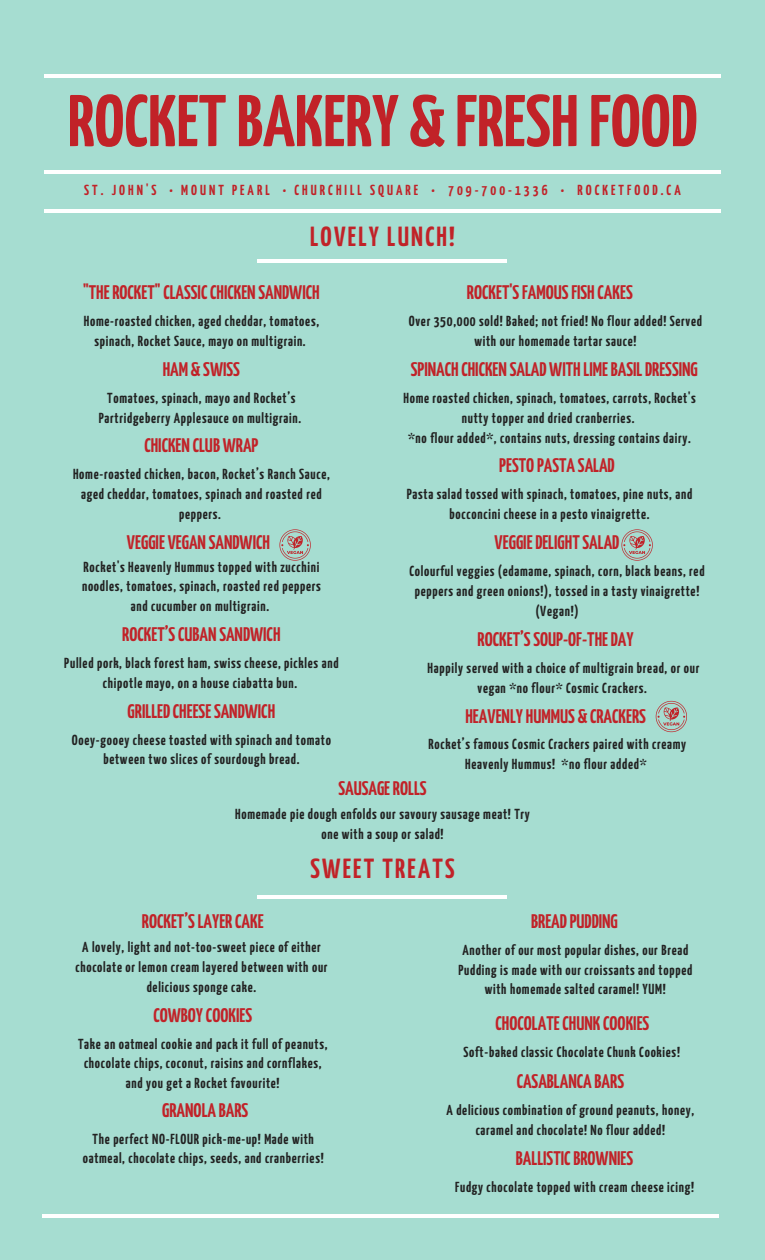
<style>
.page{position:relative;width:765px;height:1260px;background:#a6ddd1}
.page>*{position:absolute;margin:0;border:0;box-sizing:border-box;transform-origin:0 0}
.t1{font:700 73.12px "Yanone Kaffeesatz";color:#c12228}
.t2{font:700 27.62px "Yanone Kaffeesatz";letter-spacing:.08em;color:#c12228}
.t3{font:700 19.62px "Yanone Kaffeesatz";color:#c12228}
.t4{font:700 14.5px/20px "Yanone Kaffeesatz";letter-spacing:.05em;color:#222;text-align:center}
.t5{font:700 14.5px "Yanone Kaffeesatz";letter-spacing:.21em;color:#c12228}
</style>
<div class="page">
<hr style="left:44px;top:171px;width:677px;height:2px;background:#fff">
<hr style="left:44px;top:74px;width:677px;height:3px;background:#fff">
<hr style="left:44px;top:209px;width:677px;height:3px;background:#fff">
<svg style="left:279px;top:529px;width:32px;height:32px"></svg>
<hr style="left:42px;top:1214px;width:677px;height:3px;background:#fff">
<svg style="left:656px;top:701px;width:31px;height:31px"></svg>
<hr style="left:258px;top:260px;width:249px;height:3px;background:#fff">
<svg style="left:621px;top:529px;width:32px;height:32px"></svg>
<hr style="left:258px;top:896px;width:249px;height:3px;background:#fff">
<p class="t1" style="left:68px;top:92px;width:631px">ROCKETBAKERY &amp; FRESHFOOD</p>
<h1 class="t5" style="left:84px;top:184px;width:598px">ST. JOHN'S • MOUNT PEARL • CHURCHILL SQUARE • 709-700-1336 • ROCKETFOOD.CA</h1>
<p class="t2" style="left:310px;top:225px;width:146px">LOVELY LUNCH!</p>
<h4 class="t3" style="left:83px;top:285px;width:238px">"THEROCKET"CLASSICCHICKEN SANDWICH</h4>
<p class="t4" style="left:84px;top:312px;width:237px">Home-roasted chicken, aged cheddar, tomatoes, spinach, Rocket Sauce, mayo on multigrain.</p>
<p class="t3" style="left:467px;top:285px;width:167px">ROCKET'SFAMOUSFISHCAKES</p>
<h3 class="t4" style="left:409px;top:312px;width:295px">Over 350,000 sold! Baked; not fried! No flour added! Served with our homemade tartar sauce!</h3>
<h3 class="t3" style="left:163px;top:361px;width:79px">HAM &amp; SWISS</h3>
<p class="t4" style="left:99px;top:389px;width:204px">Tomatoes, spinach, mayo and Rocket’s<br>Partridgeberry Applesauce on multigrain.</p>
<h2 class="t3" style="left:144px;top:438px;width:116px">CHICKEN CLUBWRAP</h2>
<p class="t4" style="left:73px;top:465px;width:258px">Home-roasted chicken, bacon, Rocket’s Ranch Sauce, aged cheddar, tomatoes, spinach and roasted red peppers.</p>
<p class="t3" style="left:127px;top:534px;width:145px">VEGGIE VEGAN SANDWICH</p>
<p class="t4" style="left:82px;top:558px;width:240px">Rocket's Heavenly Hummus topped with zucchini noodles, tomatoes, spinach, roasted red peppers and cucumber on multigrain.</p>
<h3 class="t3" style="left:122px;top:627px;width:160px">ROCKET’SCUBAN SANDWICH</h3>
<p class="t4" style="left:64px;top:654px;width:276px">Pulled pork, black forest ham, swiss cheese, pickles and chipotle mayo, on a house ciabatta bun.</p>
<p class="t3" style="left:128px;top:703px;width:149px">GRILLEDCHEESESANDWICH</p>
<p class="t4" style="left:72px;top:731px;width:261px">Ooey-gooey cheese toasted with spinach and tomato between two slices of sourdough bread.</p>
<h3 class="t3" style="left:411px;top:361px;width:289px">SPINACHCHICKEN SALADWITHLIMEBASILDRESSING</h3>
<p class="t4" style="left:403px;top:389px;width:294px">Home roasted chicken, spinach, tomatoes, carrots, Rocket's nutty topper and dried cranberries.</p>
<h3 class="t4" style="left:408px;top:429px;width:284px">*no flour added*, contains nuts, dressing contains dairy.</h3>
<h3 class="t3" style="left:499px;top:458px;width:117px">PESTO PASTA SALAD</h3>
<p class="t4" style="left:407px;top:485px;width:287px">Pasta salad tossed with spinach, tomatoes, pine nuts, and bocconcini cheese in a pesto vinaigrette.</p>
<h3 class="t3" style="left:495px;top:534px;width:126px">VEGGIEDELIGHTSALAD</h3>
<p class="t4" style="left:409px;top:562px;width:297px">Colourful veggies (edamame, spinach, corn, black beans, red peppers and green onions!), tossed in a tasty vinaigrette! (Vegan!)</p>
<h3 class="t3" style="left:478px;top:632px;width:158px">ROCKET’SSOUP-OF-THEDAY</h3>
<p class="t4" style="left:428px;top:659px;width:273px">Happily served with a choice of multigrain bread, or our vegan *no flour* Cosmic Crackers.</p>
<p class="t3" style="left:465px;top:709px;width:182px">HEAVENLYHUMMUS &amp; CRACKERS</p>
<h3 class="t4" style="left:428px;top:735px;width:259px">Rocket’s famous Cosmic Crackers paired with creamy<br>Heavenly Hummus! *no flour added*</h3>
<h3 class="t3" style="left:338px;top:781px;width:90px">SAUSAGEROLLS</h3>
<p class="t4" style="left:235px;top:805px;width:296px">Homemade pie dough enfolds our savoury sausage meat! Try one with a soup or salad!</p>
<h3 class="t2" style="left:310px;top:857px;width:146px">SWEET TREATS</h3>
<p class="t3" style="left:142px;top:914px;width:123px">ROCKET’SLAYERCAKE</p>
<p class="t4" style="left:75px;top:938px;width:254px">A lovely, light and not-too-sweet piece of either chocolate or lemon cream layered between with our delicious sponge cake.</p>
<h3 class="t3" style="left:531px;top:914px;width:88px">BREADPUDDING</h3>
<p class="t4" style="left:458px;top:941px;width:235px">Another of our most popular dishes, our Bread<br>Pudding is made with our croissants and topped with homemade salted caramel! YUM!</p>
<h3 class="t3" style="left:153px;top:1008px;width:100px">COWBOYCOOKIES</h3>
<p class="t4" style="left:78px;top:1035px;width:251px">Take an oatmeal cookie and pack it full of peanuts, chocolate chips, coconut, raisins and cornflakes, and you get a Rocket favourite!</p>
<h3 class="t3" style="left:162px;top:1103px;width:88px">GRANOLA BARS</h3>
<p class="t4" style="left:83px;top:1130px;width:242px">The perfect NO-FLOUR pick-me-up! Made with oatmeal, chocolate chips, seeds, and cranberries!</p>
<h2 class="t3" style="left:496px;top:1016px;width:155px">CHOCOLATECHUNKCOOKIES</h2>
<p class="t4" style="left:463px;top:1043px;width:218px">Soft-baked classic Chocolate Chunk Cookies!</p>
<h3 class="t3" style="left:517px;top:1074px;width:109px">CASABLANCA BARS</h3>
<p class="t4" style="left:447px;top:1101px;width:249px">A delicious combination of ground peanuts, honey, caramel and chocolate! No flour added!</p>
<h3 class="t3" style="left:516px;top:1151px;width:119px">BALLISTICBROWNIES</h3>
<p class="t4" style="left:455px;top:1178px;width:240px">Fudgy chocolate topped with cream cheese icing!</p>
</div>
